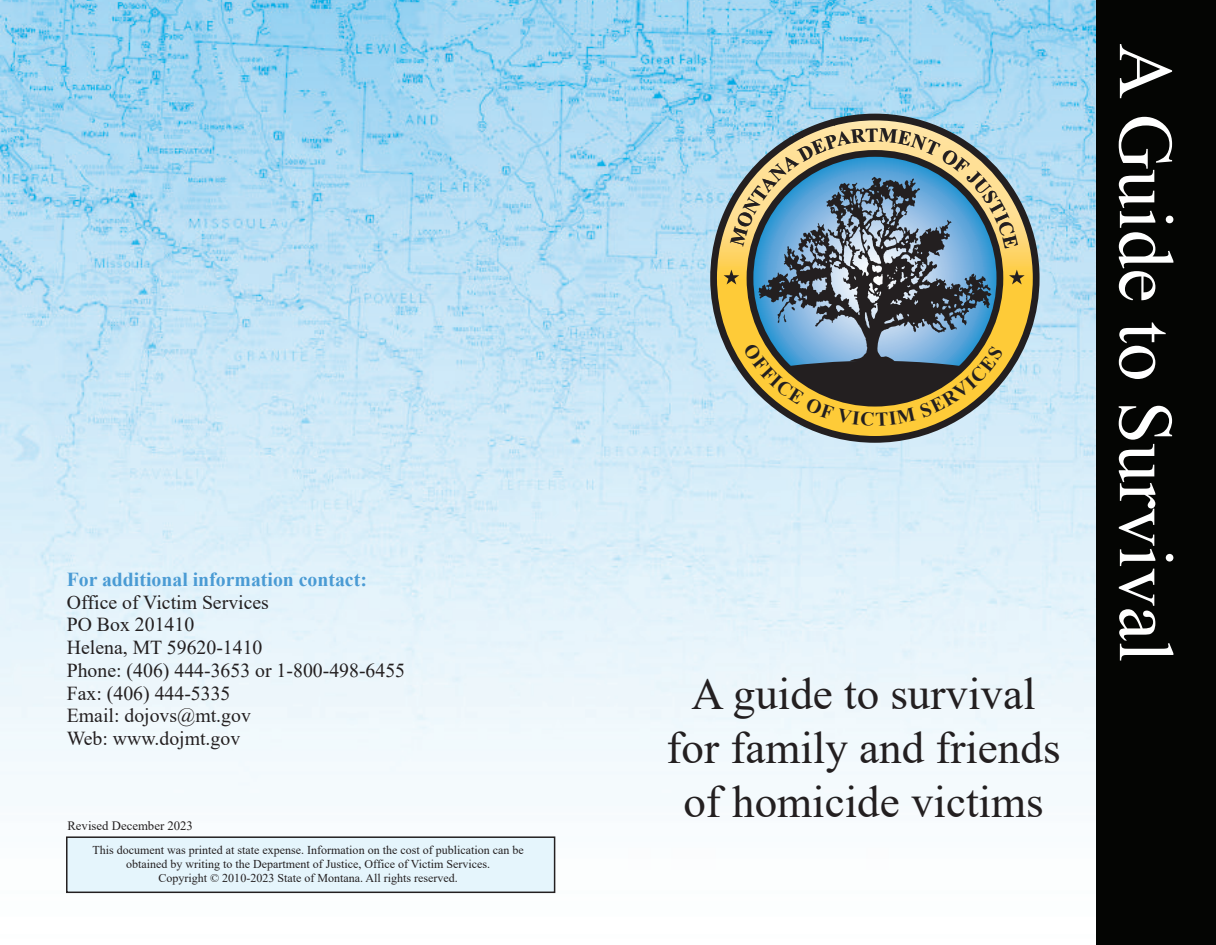
<style>
.page{position:relative;width:1216px;height:945px;background:#fff}
.page>*{position:absolute;margin:0;border:0;box-sizing:border-box;transform-origin:0 0}
.t1{font:45px/54px "Times New Roman";color:#231f20;text-align:center}
.t2{font:19.8px/22.8px "Times New Roman";color:#231f20}
.t3{font:700 19.8px "Times New Roman";color:#4a9bd4}
.t4{font:12.75px "Times New Roman";color:#231f20}
.t5{font:12px/13.8px "Times New Roman";color:#231f20;text-align:center}
.s1{font-style:inherit}
</style>
<div class="page">
<img style="left:0;top:0;width:1096px;height:894px">
<div style="left:1096px;top:0;width:119px;height:945px;background:#040503"></div>
<svg style="left:1119px;top:44px;width:52px;height:54px"></svg>
<svg style="left:1118px;top:117px;width:55px;height:183px"></svg>
<svg style="left:1118px;top:322px;width:47px;height:57px"></svg>
<svg style="left:1118px;top:406px;width:55px;height:255px"></svg>
<svg style="left:707px;top:111px;width:335px;height:334px;background:#afd2e5"></svg>
<svg style="left:713px;top:117px;width:323px;height:323px;background:#a9bab5"></svg>
<div style="left:66px;top:836px;width:489px;height:57px;background:#e5f5fc;border:2px solid #231f20"></div>
<svg style="left:723px;top:128px;width:301px;height:298px;background:#8b9587"></svg>
<h2 class="t3" style="left:67px;top:565px;width:301px">For additional information contact:</h2>
<h2 class="t2" style="left:67px;top:590px;width:340px">Office of Victim Services<br>PO B<span class="s1">ox</span> 201410<br>Helena, MT 59620-1410<br>Phone: (406) 444-3653 or 1-800-498-6455<br>Fax: (406) 444-5335<br>Email: dojovs@mt.gov<br>Web: www.dojmt.gov</h2>
<p class="t4" style="left:67px;top:817px;width:127px">Revised December 2023</p>
<p class="t5" style="left:92px;top:843px;width:432px">This document was printed at state expense. Information on the cost of publication can be obtained by writing to the Department of Justice, Office of Victim Services.<br>Copyright © 2010-2023 State of Montana. All rights reserved.</p>
<h1 class="t1" style="left:666px;top:666px;width:395px">A guide to survival for family and friends of homicide victims</h1>
</div>
